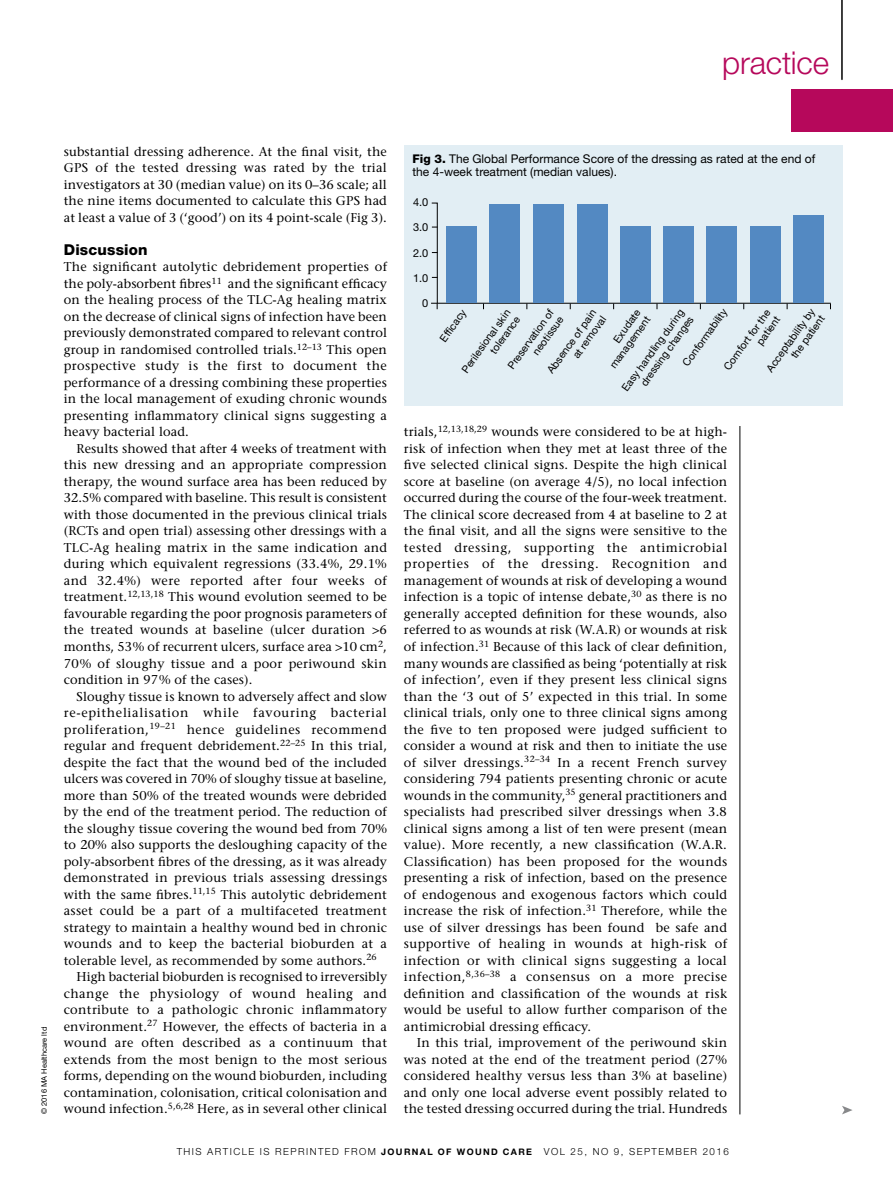
<style>
.page{position:relative;width:893px;height:1191px;background:#fff}
.page>*{position:absolute;margin:0;border:0;box-sizing:border-box;transform-origin:0 0}
.t1{font:300 31.5px "Helvetica Neue LT Std";letter-spacing:-.005em;color:#b6085b}
.t2{font:800 15px "Helvetica Neue LT Std";letter-spacing:.01em;color:#000}
.t3{font:500 12.75px/16.5px "Stone Serif Std";letter-spacing:.01em;color:#000;text-align:justify}
.t4{font:500 12.75px "Stone Serif Std";letter-spacing:.055em;color:#000}
.t5{font:500 12.75px "Stone Serif Std";letter-spacing:.04em;color:#000}
.t6{font:500 12.75px "Stone Serif Std";letter-spacing:.03em;color:#000}
.t7{font:500 12.75px "Stone Serif Std";letter-spacing:.035em;color:#000}
.t8{font:12px/13.5px "Helvetica Neue LT Std";color:#000}
.t9{font:10.95px "Helvetica Neue LT Std";color:#000}
.t10{font:10.5px/12px "Helvetica Neue LT Std";color:#000;text-align:right}
.t11{font:300 9.75px "Helvetica Neue LT Std";letter-spacing:.15em;color:#000}
.t12{font:7.5px "Helvetica Neue LT Std";color:#000}
.s1{font-weight:800}
.s2{font-weight:700;font-size:9px}
</style>
<div class="page">
<hr style="left:842px;top:0;width:1px;height:80px;background:#000">
<div style="left:791px;top:89px;width:102px;height:43px;background:#b6085b"></div>
<hr style="left:740px;top:146px;width:1px;height:968px;background:#000">
<svg style="left:842px;top:1106px;width:11px;height:8px"></svg>
<div style="left:722px;top:395px;width:41px;height:31px;background:#fff"></div>
<div style="left:404px;top:146px;width:439px;height:260px;background:#e2eef4"></div>
<hr style="left:431px;top:303px;width:400px;height:1px;background:#000">
<div style="left:490px;top:204px;width:30px;height:99px;background:#5389c2"></div>
<div style="left:533px;top:204px;width:31px;height:99px;background:#5389c2"></div>
<div style="left:577px;top:204px;width:30px;height:99px;background:#5389c2"></div>
<div style="left:620px;top:226px;width:30px;height:77px;background:#5389c2"></div>
<div style="left:447px;top:226px;width:30px;height:77px;background:#5389c2"></div>
<div style="left:663px;top:226px;width:30px;height:77px;background:#5389c2"></div>
<div style="left:707px;top:226px;width:30px;height:77px;background:#5389c2"></div>
<div style="left:750px;top:226px;width:31px;height:77px;background:#5389c2"></div>
<div style="left:793px;top:215px;width:31px;height:88px;background:#5389c2"></div>
<svg style="left:431px;top:202px;width:7px;height:107px"></svg>
<h1 class="t1" style="left:722px;top:44px;width:109px">practice</h1>
<p class="t12" style="left:40px;top:1114px;width:88px;rotate:-90deg">© 2016 MA Healthcare ltd</p>
<p class="t3" style="left:64px;top:143px;width:325px">substantial dressing adherence. At the final visit, the GPS of the tested dressing was rated by the trial investigators at 30 (median value) on its 0–36 scale; all the nine items documented to calculate this GPS had at least a value of 3 (‘good’) on its 4 point-scale (Fig 3).</p>
<p class="t2" style="left:64px;top:240px;width:85px">Discussion</p>
<p class="t3" style="left:64px;top:259px;width:325px">The significant autolytic debridement properties of the poly-absorbent fibres<sup>11</sup> and the significant efficacy on the healing process of the TLC-Ag healing matrix on the decrease of clinical signs of infection have been previously demonstrated compared to relevant control group in randomised controlled trials.<sup>12–13</sup> This open prospective study is the first to document the performance of a dressing combining these properties in the local management of exuding chronic wounds presenting inflammatory clinical signs suggesting a heavy bacterial load.</p>
<p class="t3" style="left:64px;top:440px;width:325px;text-indent:13px">Results showed that after 4 weeks of treatment with this new dressing and an appropriate compression therapy, the wound surface area has been reduced by 32.5% compared with baseline. This result is consistent with those documented in the previous clinical trials (RCTs and open trial) assessing other dressings with a TLC-Ag healing matrix in the same indication and during which equivalent regressions (33.4%, 29.1% and 32.4%) were reported after four weeks of treatment.<sup>12,13,18</sup> This wound evolution seemed to be favourable regarding the poor prognosis parameters of the treated wounds at baseline (ulcer duration &gt;6 months, 53% of recurrent ulcers, surface area &gt;10 cm<sup>2</sup>, 70% of sloughy tissue and a poor periwound skin condition in 97% of the cases).</p>
<p class="t3" style="left:77px;top:688px;width:312px">Sloughy tissue is known to adversely affect and slow</p>
<p class="t4" style="left:64px;top:705px;width:325px">re-epithelialisation while favouring bacterial</p>
<p class="t5" style="left:64px;top:721px;width:325px">proliferation,<sup>19–21</sup> hence guidelines recommend</p>
<p class="t3" style="left:64px;top:737px;width:325px">regular and frequent debridement.<sup>22–25</sup> In this trial,</p>
<p class="t3" style="left:64px;top:754px;width:325px">despite the fact that the wound bed of the included</p>
<p class="t3" style="left:64px;top:770px;width:324px">ulcers was covered in 70% of sloughy tissue at baseline,</p>
<p class="t3" style="left:64px;top:787px;width:325px">more than 50% of the treated wounds were debrided</p>
<p class="t3" style="left:64px;top:803px;width:325px">by the end of the treatment period. The reduction of</p>
<p class="t3" style="left:64px;top:820px;width:325px">the sloughy tissue covering the wound bed from 70%</p>
<p class="t3" style="left:64px;top:836px;width:325px">to 20% also supports the desloughing capacity of the</p>
<p class="t3" style="left:64px;top:853px;width:325px">poly-absorbent fibres of the dressing, as it was already</p>
<p class="t3" style="left:64px;top:869px;width:325px">demonstrated in previous trials assessing dressings</p>
<p class="t3" style="left:64px;top:886px;width:325px">with the same fibres.<sup>11,15</sup> This autolytic debridement</p>
<p class="t3" style="left:64px;top:902px;width:324px">asset could be a part of a multifaceted treatment</p>
<p class="t3" style="left:64px;top:919px;width:325px">strategy to maintain a healthy wound bed in chronic</p>
<p class="t3" style="left:64px;top:935px;width:325px">wounds and to keep the bacterial bioburden at a</p>
<p class="t3" style="left:64px;top:952px;width:314px">tolerable level, as recommended by some authors.<sup>26</sup></p>
<p class="t3" style="left:77px;top:968px;width:312px">High bacterial bioburden is recognised to irreversibly</p>
<p class="t7" style="left:64px;top:985px;width:325px">change the physiology of wound healing and</p>
<p class="t3" style="left:64px;top:1001px;width:325px">contribute to a pathologic chronic inflammatory</p>
<p class="t3" style="left:64px;top:1018px;width:325px">environment.<sup>27</sup> However, the effects of bacteria in a</p>
<p class="t6" style="left:64px;top:1035px;width:325px">wound are often described as a continuum that</p>
<p class="t3" style="left:64px;top:1051px;width:325px">extends from the most benign to the most serious</p>
<p class="t3" style="left:64px;top:1067px;width:325px">forms, depending on the wound bioburden, including</p>
<p class="t3" style="left:64px;top:1084px;width:325px">contamination, colonisation, critical colonisation and</p>
<p class="t3" style="left:64px;top:1100px;width:325px">wound infection.<sup>5,6,28</sup> Here, as in several other clinical</p>
<p class="t8" style="left:412px;top:152px;width:404px"><span class="s1">Fig 3.</span> The Global Performance Score of the dressing as rated at the end of the 4-week treatment (median values).</p>
<p class="t9" style="left:413px;top:196px;width:17px">4.0</p>
<p class="t9" style="left:413px;top:221px;width:17px">3.0</p>
<p class="t9" style="left:413px;top:246px;width:17px">2.0</p>
<p class="t9" style="left:413px;top:272px;width:17px">1.0</p>
<p class="t9" style="left:422px;top:297px;width:8px">0</p>
<p class="t10" style="left:437px;top:337px;width:38px;rotate:-54deg">Effi cacy</p>
<p class="t10" style="left:505px;top:364px;width:72px;rotate:-54deg">Preservation of neotissue</p>
<p class="t10" style="left:764px;top:367px;width:77px;rotate:-54deg">Acceptability by the patient</p>
<p class="t10" style="left:680px;top:361px;width:70px;rotate:-54deg">Conformability</p>
<p class="t10" style="left:544px;top:368px;width:78px;rotate:-54deg">Absence of pain at removal</p>
<p class="t10" style="left:597px;top:356px;width:63px;rotate:-54deg">Exudate management</p>
<p class="t10" style="left:721px;top:365px;width:73px;rotate:-54deg">Comfort for the patient</p>
<p class="t10" style="left:459px;top:368px;width:77px;rotate:-54deg">Perilesional skin tolerance</p>
<p class="t10" style="left:619px;top:386px;width:100px;rotate:-54deg">Easy handling during dressing changes</p>
<p class="t3" style="left:404px;top:424px;width:325px">trials,<sup>12,13,18,29</sup> wounds were considered to be at high&shy;risk of infection when they met at least three of the five selected clinical signs. Despite the high clinical score at baseline (on average 4/5), no local infection occurred during the course of the four-week treatment.<br>The clinical score decreased from 4 at baseline to 2 at the final visit, and all the signs were sensitive to the tested dressing, supporting the antimicrobial properties of the dressing. Recognition and management of wounds at risk of developing a wound infection is a topic of intense debate,<sup>30</sup> as there is no generally accepted definition for these wounds, also referred to as wounds at risk (W.A.R) or wounds at risk of infection.<sup>31</sup> Because of this lack of clear definition, many wounds are classified as being ‘potentially at risk of infection’, even if they present less clinical signs than the ‘3 out of 5’ expected in this trial. In some clinical trials, only one to three clinical signs among the five to ten proposed were judged sufficient to consider a wound at risk and then to initiate the use of silver dressings.<sup>32–34</sup> In a recent French survey considering 794 patients presenting chronic or acute wounds in the community,<sup>35</sup> general practitioners and specialists had prescribed silver dressings when 3.8 clinical signs among a list of ten were present (mean value). More recently, a new classification (W.A.R.<br>Classification) has been proposed for the wounds presenting a risk of infection, based on the presence of endogenous and exogenous factors which could increase the risk of infection.<sup>31</sup> Therefore, while the use of silver dressings has been found be safe and supportive of healing in wounds at high-risk of infection or with clinical signs suggesting a local infection,<sup>8,36–38</sup> a consensus on a more precise definition and classification of the wounds at risk would be useful to allow further comparison of the antimicrobial dressing efficacy.</p>
<p class="t3" style="left:404px;top:1034px;width:325px;text-indent:13px">In this trial, improvement of the periwound skin was noted at the end of the treatment period (27% considered healthy versus less than 3% at baseline) and only one local adverse event possibly related to</p>
<p class="t3" style="left:404px;top:1100px;width:325px">the tested dressing occurred during the trial. Hundreds</p>
<p class="t11" style="left:177px;top:1146px;width:554px">THIS ARTICLE IS REPRINTED FROM <span class="s2">JOURNAL OF WOUND CARE</span> VOL 25, NO 9, SEPTEMBER 2016</p>
</div>
